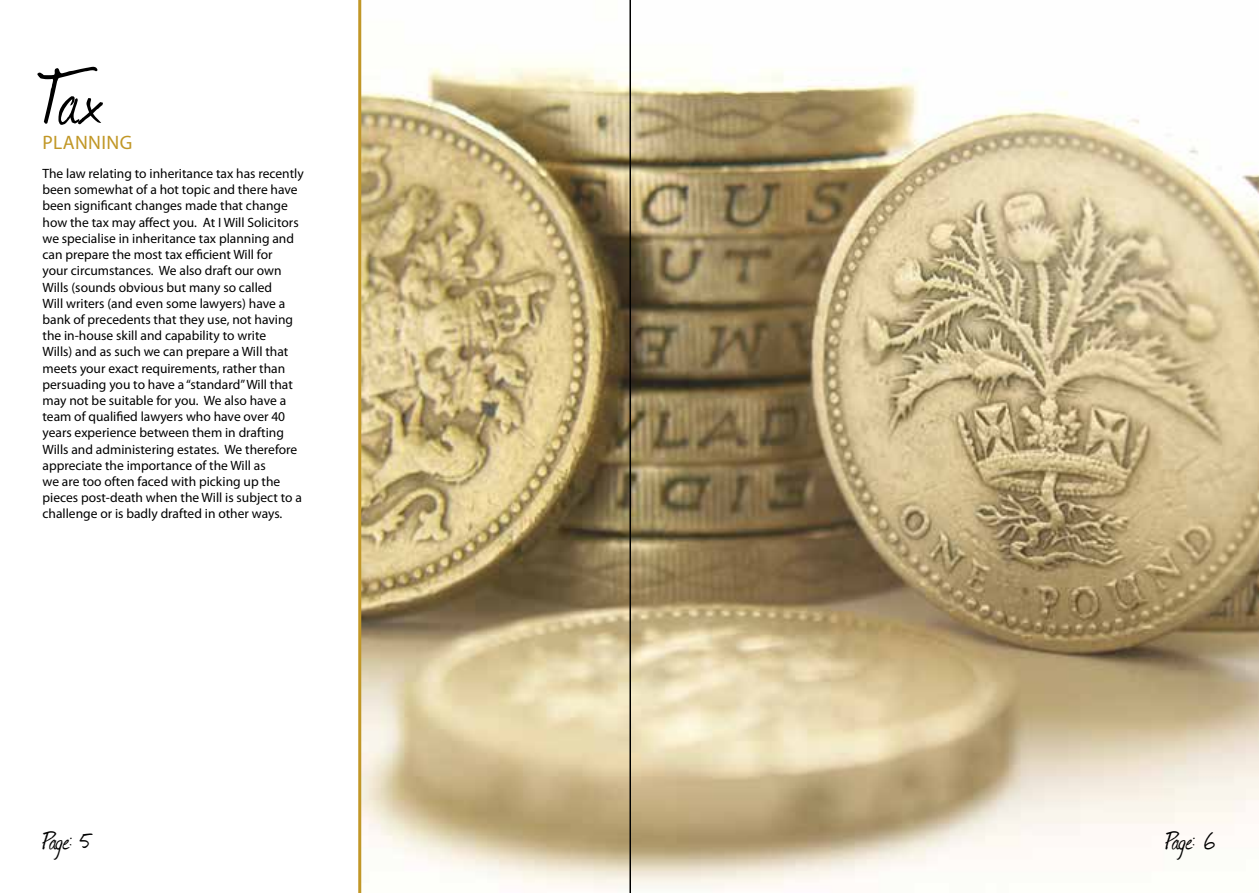
<style>
.page{position:relative;width:1259px;height:893px;background:#fff}
.page>*{position:absolute;margin:0;border:0;box-sizing:border-box;transform-origin:0 0}
.t1{font:84px "Journal";color:#000}
.t2{font:30px "Journal";letter-spacing:-.005em;color:#000}
.t3{font:19.5px "Myriad Pro";letter-spacing:.02em;color:#c19726}
.t4{font:13.5px/16.2px "Myriad Pro";color:#000}
</style>
<div class="page">
<img style="left:361px;top:0;width:898px;height:893px">
<hr style="left:358px;top:0;width:3px;height:893px;background:#c19726">
<hr style="left:629px;top:0;width:2px;height:893px;background:#000">
<h1 class="t1" style="left:38px;top:43px;width:65px">Tax</h1>
<h3 class="t3" style="left:42px;top:130px;width:90px">Planning</h3>
<p class="t4" style="left:43px;top:165px;width:263px">The law relating to inheritance tax has recently been somewhat of a hot topic and there have been significant changes made that change how the tax may affect you. At I Will Solicitors we specialise in inheritance tax planning and can prepare the most tax efficient Will for<br>your circumstances. We also draft our own Wills (sounds obvious but many so called<br>Will writers (and even some lawyers) have a bank of precedents that they use, not having the in-house skill and capability to write<br>Wills) and as such we can prepare a Will that meets your exact requirements, rather than persuading you to have a “standard” Will that may not be suitable for you. We also have a team of qualified lawyers who have over 40 years experience between them in drafting Wills and administering estates. We therefore appreciate the importance of the Will as<br>we are too often faced with picking up the pieces post-death when the Will is subject to a challenge or is badly drafted in other ways.</p>
<h2 class="t2" style="left:43px;top:821px;width:51px">Page: 5</h2>
<h2 class="t2" style="left:1165px;top:821px;width:52px">Page: 6</h2>
</div>
